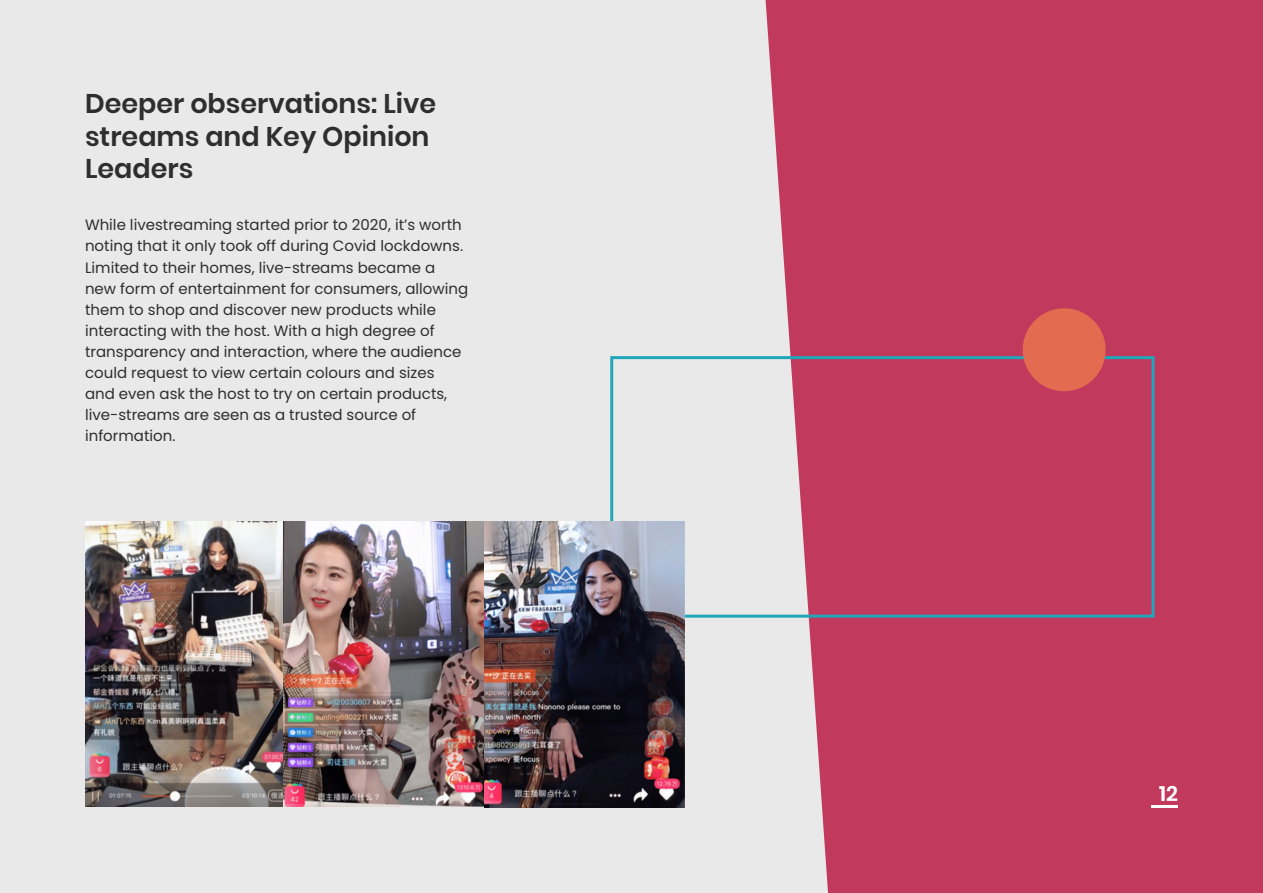
<style>
.page{position:relative;width:1263px;height:893px;background:#fff}
.page>*{position:absolute;margin:0;border:0;box-sizing:border-box;transform-origin:0 0}
.t1{font:600 27px/32.4px "Poppins";color:#2e2e2e}
.t2{font:600 21px "Poppins";color:#fff}
.t3{font:15px/21px "Poppins";color:#2e2e2e}
</style>
<div class="page">
<div style="left:1px;top:0;width:1262px;height:893px;background:#c2395e"></div>
<div style="left:0;top:0;width:828px;height:893px;background:#e9e9e9"></div>
<hr style="left:1151px;top:805px;width:27px;height:3px;background:#fff">
<div style="left:610px;top:356px;width:544px;height:262px;border:3px solid #21a7ba"></div>
<img style="left:85px;top:521px;width:398px;height:286px">
<div style="left:1023px;top:308px;width:83px;height:83px;background:#e26b50;border-radius:50%"></div>
<img style="left:485px;top:522px;width:200px;height:285px">
<h1 class="t1" style="left:85px;top:88px;width:353px">Deeper observations: Live streams and Key Opinion<br>Leaders</h1>
<p class="t3" style="left:85px;top:215px;width:385px">While livestreaming started prior to 2020, it’s worth noting that it only took off during Covid lockdowns.<br>Limited to their homes, live-streams became a new form of entertainment for consumers, allowing them to shop and discover new products while interacting with the host. With a high degree of transparency and interaction, where the audience could request to view certain colours and sizes<br>and even ask the host to try on certain products, live-streams are seen as a trusted source of information.</p>
<h2 class="t2" style="left:1159px;top:782px;width:20px">12</h2>
</div>
